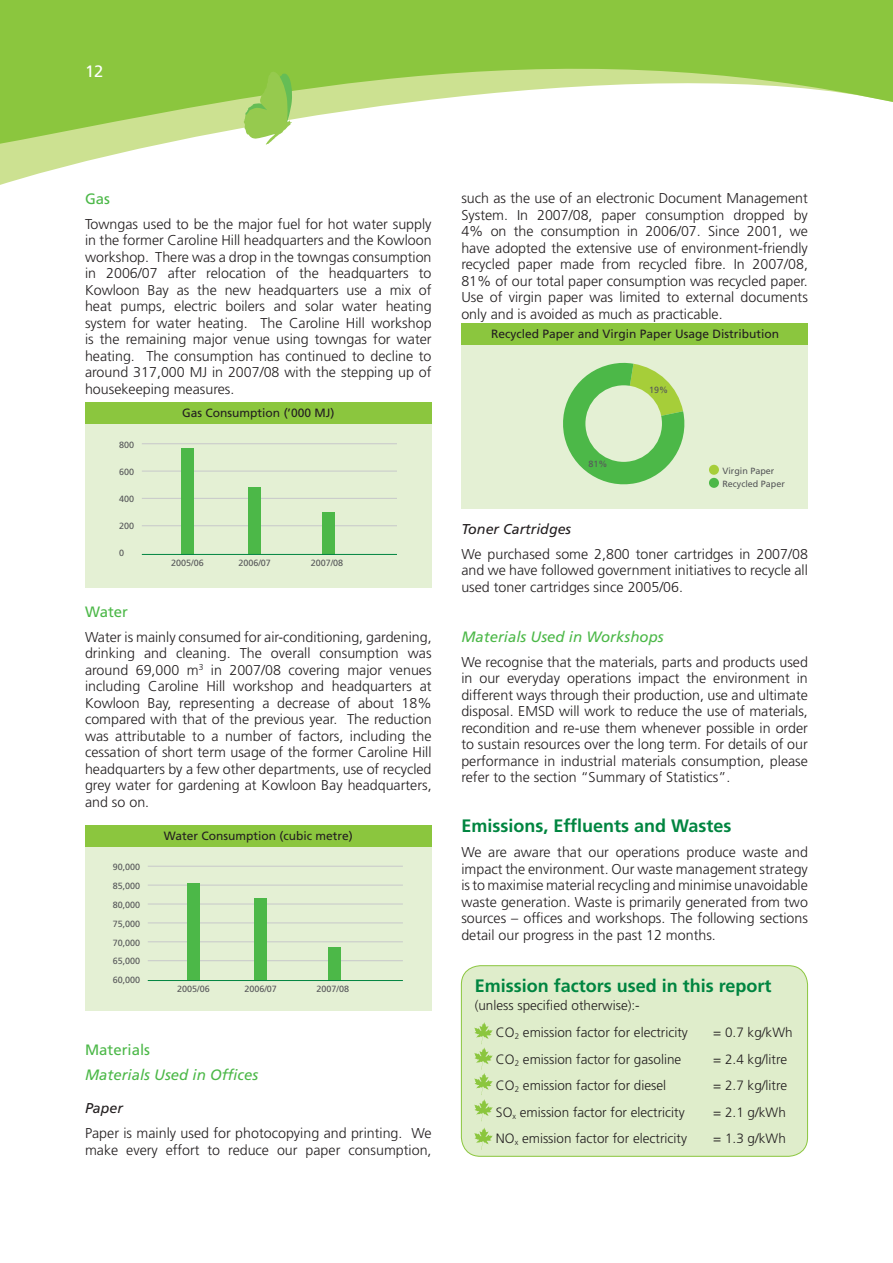
<style>
.page{position:relative;width:893px;height:1263px;background:#fff}
.page>*{position:absolute;margin:0;border:0;box-sizing:border-box;transform-origin:0 0}
.t1{font:700 18px "Frutiger LT Std";color:#008540}
.t2{font:16.5px "Frutiger LT Std";color:#fff}
.t3{font:italic 15px "Frutiger LT Std";color:#4cb848}
.t4{font:15px "Frutiger LT Std";color:#4cb848}
.t5{font:300 14.25px/16.5px "Frutiger LT Std";color:#231f20;text-align:justify}
.t6{font:italic 14.25px "Frutiger LT Std";color:#231f20}
.t7{font:300 13.5px/26.5px "Frutiger LT Std";color:#231f20}
.t8{font:12px "Frutiger LT Std";color:#231f20}
.t9{font:9px/18.9px "Frutiger LT Std";color:#57585a;text-align:justify}
</style>
<div class="page">
<div style="left:85px;top:403px;width:347px;height:185px;background:#e4f0d4"></div>
<hr style="left:142px;top:525px;width:255px;height:1px;background:#c7c8ca">
<hr style="left:142px;top:498px;width:255px;height:1px;background:#c7c8ca">
<hr style="left:142px;top:471px;width:255px;height:1px;background:#c7c8ca">
<hr style="left:142px;top:443px;width:255px;height:1px;background:#c7c8ca">
<div style="left:181px;top:448px;width:13px;height:106px;background:#4cb848"></div>
<div style="left:248px;top:487px;width:13px;height:67px;background:#4cb848"></div>
<div style="left:322px;top:512px;width:13px;height:42px;background:#4cb848"></div>
<div style="left:85px;top:403px;width:347px;height:21px;background:#8bc63e"></div>
<hr style="left:142px;top:554px;width:255px;height:1px;background:#008540">
<div style="left:85px;top:825px;width:347px;height:185px;background:#e4f0d4"></div>
<hr style="left:148px;top:866px;width:255px;height:1px;background:#c7c8ca">
<hr style="left:148px;top:885px;width:255px;height:1px;background:#c7c8ca">
<hr style="left:148px;top:904px;width:255px;height:1px;background:#c7c8ca">
<hr style="left:148px;top:923px;width:255px;height:1px;background:#c7c8ca">
<hr style="left:148px;top:941px;width:255px;height:1px;background:#c7c8ca">
<hr style="left:148px;top:960px;width:255px;height:1px;background:#c7c8ca">
<div style="left:187px;top:883px;width:13px;height:97px;background:#4cb848"></div>
<div style="left:254px;top:898px;width:13px;height:82px;background:#4cb848"></div>
<div style="left:328px;top:947px;width:13px;height:33px;background:#4cb848"></div>
<div style="left:85px;top:825px;width:347px;height:21px;background:#8bc63e"></div>
<hr style="left:148px;top:980px;width:255px;height:1px;background:#008540">
<div style="left:461px;top:966px;width:346px;height:190px;background:#dfedcb;border-radius:19px"></div>
<div style="left:461px;top:965px;width:347px;height:192px;border:1px solid #8bc63e;border-radius:19px"></div>
<svg style="left:474px;top:1022px;width:19px;height:128px"></svg>
<div style="left:461px;top:323px;width:347px;height:185px;background:#e4f0d4"></div>
<div style="left:461px;top:323px;width:347px;height:21px;background:#8bc63e"></div>
<svg style="left:563px;top:362px;width:122px;height:123px"></svg>
<div style="left:709px;top:465px;width:10px;height:10px;background:#a6ce39;border-radius:50%"></div>
<div style="left:709px;top:478px;width:10px;height:10px;background:#4cb848;border-radius:50%"></div>
<div style="left:585px;top:385px;width:77px;height:77px;background:#e4f0d4;border-radius:50%"></div>
<svg style="left:0;top:148px;width:142px;height:37px"></svg>
<svg style="left:0;top:0;width:892px;height:148px;fill:#8bc63e"></svg>
<svg style="left:244px;top:71px;width:48px;height:74px;background:#a1d068"></svg>
<svg style="left:892px;top:0;width:1px;height:102px"></svg>
<p class="t2" style="left:85px;top:62px;width:20px">12</p>
<p class="t4" style="left:85px;top:190px;width:27px">Gas</p>
<p class="t5" style="left:85px;top:216px;width:348px">Towngas used to be the major fuel for hot water supply in the former Caroline Hill headquarters and the Kowloon workshop. There was a drop in the towngas consumption in 2006/07 after relocation of the headquarters to Kowloon Bay as the new headquarters use a mix of heat pumps, electric boilers and solar water heating system for water heating. The Caroline Hill workshop is the remaining major venue using towngas for water heating. The consumption has continued to decline to around 317,000 MJ in 2007/08 with the stepping up of housekeeping measures.</p>
<p class="t9" style="left:119px;top:436px;width:17px">800</p>
<p class="t9" style="left:119px;top:463px;width:17px">600</p>
<p class="t9" style="left:119px;top:490px;width:17px">400</p>
<p class="t9" style="left:119px;top:517px;width:17px">200</p>
<p class="t9" style="left:119px;top:544px;width:7px">0</p>
<p class="t8" style="left:182px;top:406px;width:154px">Gas Consumption (’000 MJ)</p>
<p class="t9" style="left:171px;top:554px;width:34px">2005/06</p>
<p class="t9" style="left:238px;top:554px;width:34px">2006/07</p>
<p class="t9" style="left:311px;top:554px;width:34px">2007/08</p>
<p class="t4" style="left:85px;top:603px;width:45px">Water</p>
<p class="t5" style="left:85px;top:629px;width:348px">Water is mainly consumed for air-conditioning, gardening, drinking and cleaning. The overall consumption was around 69,000 m<sup>3</sup> in 2007/08 covering major venues including Caroline Hill workshop and headquarters at Kowloon Bay, representing a decrease of about 18% compared with that of the previous year. The reduction was attributable to a number of factors, including the cessation of short term usage of the former Caroline Hill headquarters by a few other departments, use of recycled grey water for gardening at Kowloon Bay headquarters, and so on.</p>
<p class="t9" style="left:113px;top:857px;width:29px">90,000<br>85,000<br>80,000<br>75,000<br>70,000<br>65,000<br>60,000</p>
<p class="t8" style="left:164px;top:828px;width:191px">Water Consumption (cubic metre)</p>
<p class="t9" style="left:177px;top:980px;width:34px">2005/06</p>
<p class="t9" style="left:244px;top:980px;width:34px">2006/07</p>
<p class="t9" style="left:317px;top:980px;width:34px">2007/08</p>
<p class="t4" style="left:85px;top:1041px;width:67px">Materials</p>
<p class="t3" style="left:85px;top:1066px;width:175px">Materials Used in Offices</p>
<p class="t6" style="left:85px;top:1100px;width:40px">Paper</p>
<p class="t5" style="left:85px;top:1125px;width:348px">Paper is mainly used for photocopying and printing. We make every effort to reduce our paper consumption,</p>
<p class="t5" style="left:461px;top:190px;width:348px">such as the use of an electronic Document Management System. In 2007/08, paper consumption dropped by 4% on the consumption in 2006/07. Since 2001, we have adopted the extensive use of environment-friendly recycled paper made from recycled fibre. In 2007/08, 81% of our total paper consumption was recycled paper.<br>Use of virgin paper was limited to external documents only and is avoided as much as practicable.</p>
<p class="t8" style="left:491px;top:327px;width:290px">Recycled Paper and Virgin Paper Usage Distribution</p>
<p class="t9" style="left:588px;top:455px;width:21px">81%</p>
<p class="t9" style="left:649px;top:380px;width:21px">19%</p>
<p class="t9" style="left:722px;top:464px;width:64px;line-height:13.5px">Virgin Paper<br>Recycled Paper</p>
<p class="t6" style="left:461px;top:520px;width:111px">Toner Cartridges</p>
<p class="t5" style="left:461px;top:546px;width:348px">We purchased some 2,800 toner cartridges in 2007/08 and we have followed government initiatives to recycle all used toner cartridges since 2005/06.</p>
<p class="t3" style="left:461px;top:628px;width:204px">Materials Used in Workshops</p>
<p class="t5" style="left:461px;top:654px;width:348px">We recognise that the materials, parts and products used in our everyday operations impact the environment in different ways through their production, use and ultimate disposal. EMSD will work to reduce the use of materials, recondition and re-use them whenever possible in order to sustain resources over the long term. For details of our performance in industrial materials consumption, please refer to the section “Summary of Statistics”.</p>
<p class="t1" style="left:461px;top:815px;width:272px">Emissions, Effluents and Wastes</p>
<p class="t5" style="left:461px;top:844px;width:348px">We are aware that our operations produce waste and impact the environment. Our waste management strategy is to maximise material recycling and minimise unavoidable waste generation. Waste is primarily generated from two sources – offices and workshops. The following sections detail our progress in the past 12 months.</p>
<p class="t1" style="left:475px;top:976px;width:298px">Emission factors used in this report</p>
<p class="t7" style="left:496px;top:993px;width:193px;text-indent:-21px">(unless specified otherwise):-<br>CO<sub>2</sub> emission factor for electricity</p>
<p class="t7" style="left:713px;top:1019px;width:81px">= 0.7 kg/kWh</p>
<p class="t7" style="left:496px;top:1046px;width:187px">CO<sub>2</sub> emission factor for gasoline</p>
<p class="t7" style="left:713px;top:1046px;width:75px">= 2.4 kg/litre</p>
<p class="t7" style="left:496px;top:1072px;width:172px">CO<sub>2</sub> emission factor for diesel</p>
<p class="t7" style="left:713px;top:1072px;width:75px">= 2.7 kg/litre</p>
<p class="t7" style="left:496px;top:1099px;width:190px">SO<sub>x</sub> emission factor for electricity</p>
<p class="t7" style="left:713px;top:1099px;width:74px">= 2.1 g/kWh</p>
<p class="t7" style="left:496px;top:1125px;width:193px">NO<sub>x</sub> emission factor for electricity</p>
<p class="t7" style="left:713px;top:1125px;width:74px">= 1.3 g/kWh</p>
</div>
